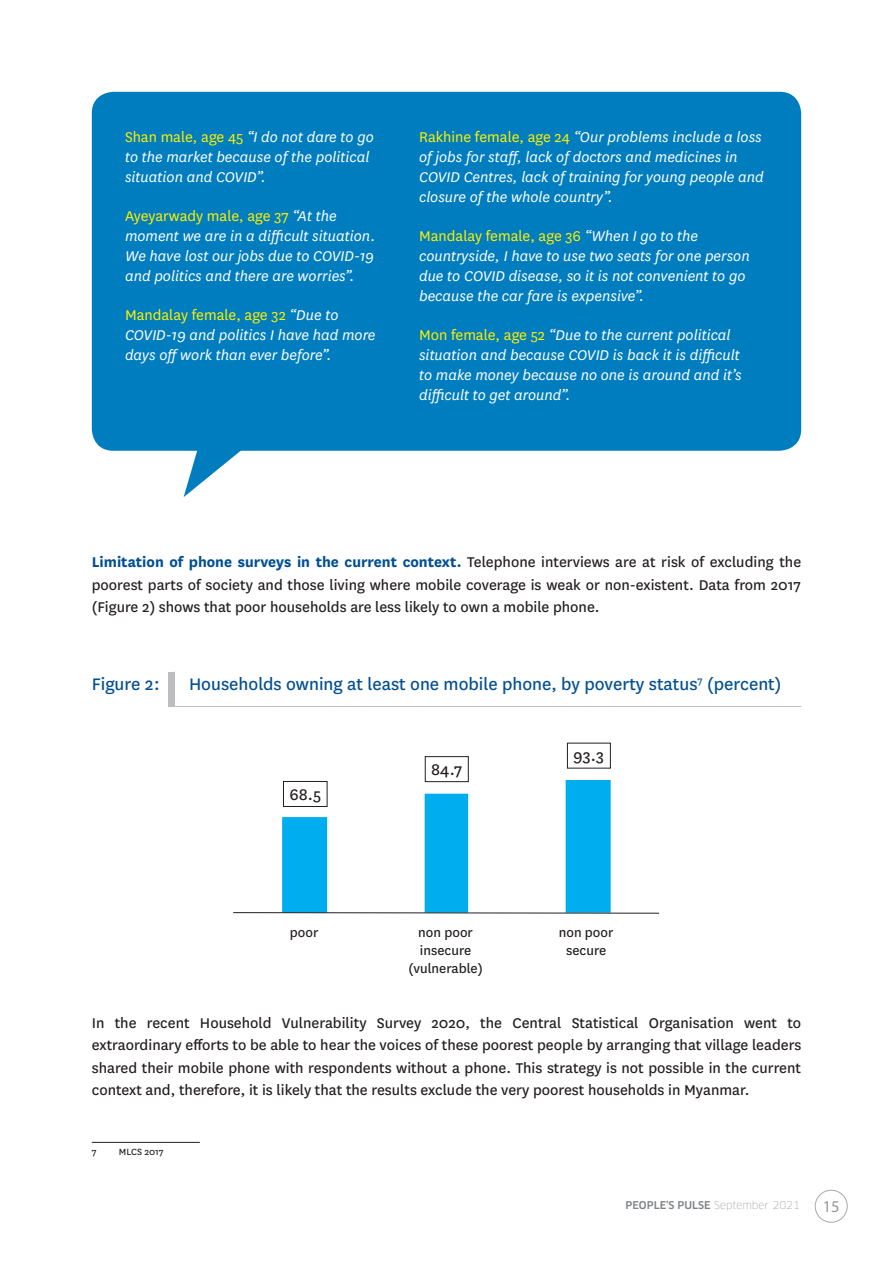
<style>
.page{position:relative;width:893px;height:1263px;background:#fff}
.page>*{position:absolute;margin:0;border:0;box-sizing:border-box;transform-origin:0 0}
.t1{font:19.5px "National";color:#004f92}
.t2{font:18px "National";color:#231f20}
.t3{font:italic 16.5px/19.8px "National";color:#fff}
.t4{font:16.5px/22.5px "National";color:#231f20;text-align:justify}
.t5{font:16.5px "Myriad Pro";color:#939598}
.t6{font:15px/18px "National";color:#231f20;text-align:center}
.t7{font:500 10.5px "Clan OT";color:#808285}
.t8{font:10.5px "National";color:#231f20}
.s1{font-style:normal;color:#fff101}
.s2{font-weight:700;color:#004f92}
.s3{font-weight:100}
</style>
<div class="page">
<hr style="left:92px;top:1142px;width:108px;height:1px;background:#231f20">
<div style="left:92px;top:92px;width:709px;height:359px;background:#007dbe;border-radius:22px"></div>
<svg style="left:184px;top:450px;width:63px;height:47px"></svg>
<svg style="left:174px;top:671px;width:628px;height:36px"></svg>
<div style="left:168px;top:672px;width:6px;height:35px;background:#bcbdc0"></div>
<svg style="left:233px;top:780px;width:427px;height:134px"></svg>
<div style="left:283px;top:781px;width:44px;height:26px;border:1px solid #231f20"></div>
<div style="left:425px;top:756px;width:44px;height:26px;border:1px solid #231f20"></div>
<div style="left:567px;top:743px;width:44px;height:25px;border:1px solid #231f20"></div>
<div style="left:815px;top:1190px;width:32px;height:32px;border:1px solid #a8a9ad;border-radius:50%"></div>
<p class="t3" style="left:125px;top:127px;width:250px"><span class="s1">Shan male, age 45</span> “I do not dare to go to the market because of the political situation and COVID”.</p>
<p class="t3" style="left:125px;top:206px;width:252px"><span class="s1">Ayeyarwady male, age 37</span> “At the moment we are in a difficult situation.<br>We have lost our jobs due to COVID-19 and politics and there are worries”.</p>
<p class="t3" style="left:125px;top:305px;width:252px"><span class="s1">Mandalay female, age 32</span> “Due to<br>COVID-19 and politics I have had more days off work than ever before”.</p>
<p class="t3" style="left:419px;top:127px;width:346px"><span class="s1">Rakhine female, age 24</span> “Our problems include a loss of jobs for staff, lack of doctors and medicines in COVID Centres, lack of training for young people and closure of the whole country”.</p>
<p class="t3" style="left:419px;top:226px;width:332px"><span class="s1">Mandalay female, age 36</span> “When I go to the countryside, I have to use two seats for one person due to COVID disease, so it is not convenient to go because the car fare is expensive”.</p>
<p class="t3" style="left:419px;top:325px;width:324px"><span class="s1">Mon female, age 52</span> “Due to the current political situation and because COVID is back it is difficult to make money because no one is around and it’s difficult to get around”.</p>
<p class="t4" style="left:92px;top:550px;width:711px"><span class="s2">Limitation of phone surveys in the current context.</span> Telephone interviews are at risk of excluding the poorest parts of society and those living where mobile coverage is weak or non-existent. Data from 2017 (Figure 2) shows that poor households are less likely to own a mobile phone.</p>
<p class="t1" style="left:92px;top:671px;width:69px">Figure 2:</p>
<p class="t1" style="left:189px;top:671px;width:594px">Households owning at least one mobile phone, by poverty status<sup>7</sup> (percent)</p>
<p class="t2" style="left:289px;top:782px;width:33px">68.5</p>
<p class="t2" style="left:431px;top:757px;width:33px">84.7</p>
<p class="t2" style="left:573px;top:744px;width:32px">93.3</p>
<p class="t6" style="left:290px;top:922px;width:30px">poor</p>
<p class="t6" style="left:408px;top:922px;width:76px">non poor insecure (vulnerable)</p>
<p class="t6" style="left:559px;top:922px;width:56px">non poor secure</p>
<p class="t4" style="left:92px;top:1011px;width:711px">In the recent Household Vulnerability Survey 2020, the Central Statistical Organisation went to extraordinary efforts to be able to hear the voices of these poorest people by arranging that village leaders shared their mobile phone with respondents without a phone. This strategy is not possible in the current context and, therefore, it is likely that the results exclude the very poorest households in Myanmar.</p>
<p class="t8" style="left:92px;top:1145px;width:6px">7</p>
<p class="t8" style="left:119px;top:1145px;width:46px">MLCS 2017</p>
<p class="t7" style="left:626px;top:1199px;width:176px">PEOPLE’S PULSE <span class="s3">September 2021</span></p>
<p class="t5" style="left:823px;top:1196px;width:18px">15</p>
</div>
